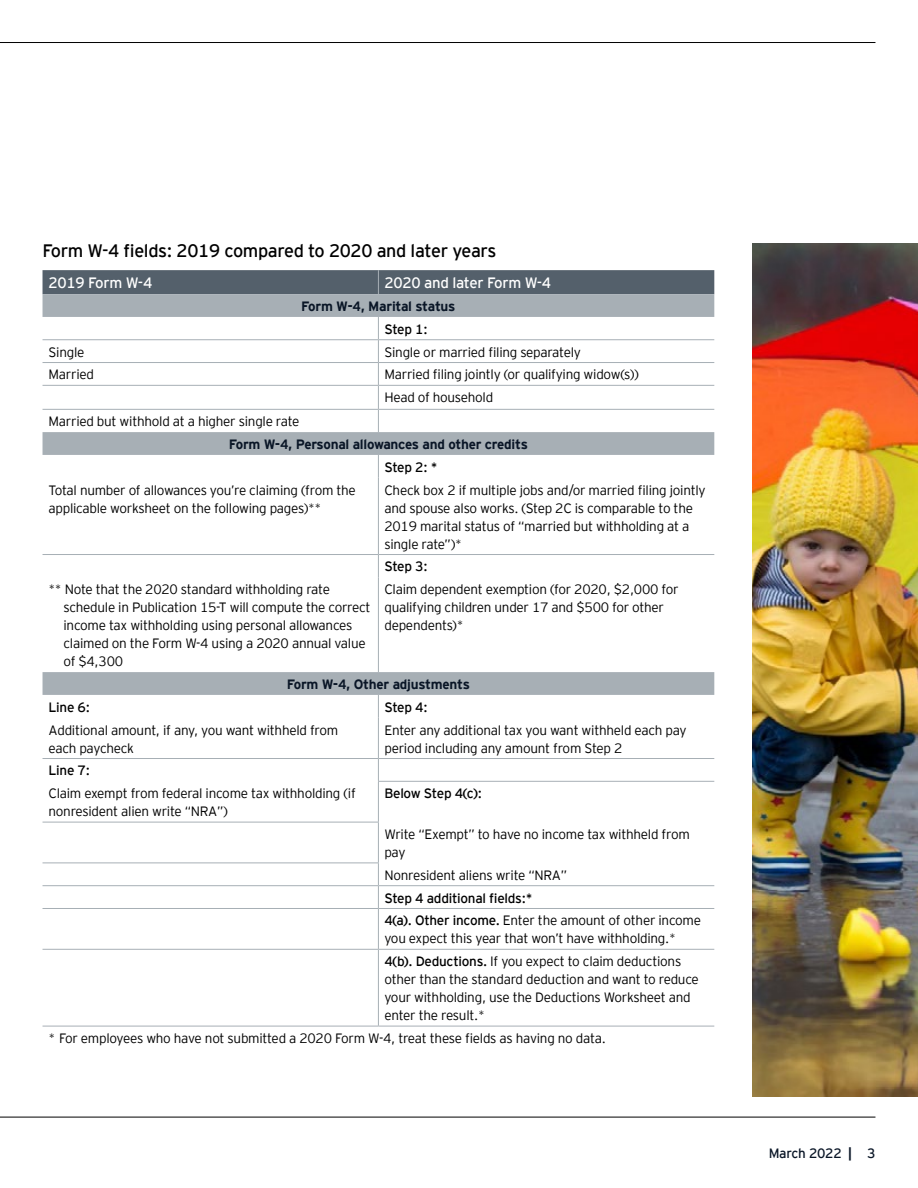
<style>
.page{position:relative;width:918px;height:1188px;background:#fff}
.page>*{position:absolute;margin:0;border:0;box-sizing:border-box;transform-origin:0 0}
.t1{font:18px "EY Interstate";letter-spacing:-.02em;color:#000}
.t2{font:15px "EY Interstate";letter-spacing:-.02em;color:#fff}
.t3{font:300 13.5px/18px "EY Interstate";letter-spacing:-.02em;color:#000}
.t4{font:13.5px/22.8px "EY Interstate";letter-spacing:-.02em;color:#000}
.t5{font:700 13.5px "EY Interstate";letter-spacing:-.02em;color:#0a1627}
.t6{font:13.5px "EY Interstate";letter-spacing:-.02em;color:#0a1627}
.s1{font-weight:300}
.s2{font-weight:400}
.s3{font-weight:700}
</style>
<div class="page">
<hr style="left:0;top:42px;width:875px;height:1px;background:#000">
<hr style="left:0;top:1117px;width:875px;height:1px;background:#000">
<svg style="left:43px;top:294px;width:671px;height:401px"></svg>
<div style="left:43px;top:270px;width:671px;height:24px;background:#54606b"></div>
<svg style="left:378px;top:317px;width:1px;height:115px"></svg>
<svg style="left:378px;top:455px;width:1px;height:23px"></svg>
<hr style="left:378px;top:478px;width:1px;height:76px;background:#a7afb5">
<svg style="left:378px;top:555px;width:1px;height:22px"></svg>
<hr style="left:378px;top:577px;width:1px;height:95px;background:#a7afb5">
<hr style="left:43px;top:339px;width:335px;height:1px;background:#a7afb5">
<hr style="left:378px;top:339px;width:336px;height:1px;background:#a7afb5">
<hr style="left:43px;top:362px;width:335px;height:1px;background:#a7afb5">
<hr style="left:378px;top:362px;width:336px;height:1px;background:#a7afb5">
<hr style="left:43px;top:385px;width:335px;height:1px;background:#a7afb5">
<hr style="left:378px;top:385px;width:336px;height:1px;background:#a7afb5">
<hr style="left:43px;top:409px;width:335px;height:1px;background:#a7afb5">
<hr style="left:378px;top:409px;width:336px;height:1px;background:#a7afb5">
<hr style="left:43px;top:554px;width:335px;height:1px;background:#a7afb5">
<hr style="left:378px;top:554px;width:336px;height:1px;background:#a7afb5">
<svg style="left:378px;top:695px;width:1px;height:23px"></svg>
<hr style="left:378px;top:718px;width:1px;height:40px;background:#a7afb5">
<svg style="left:378px;top:759px;width:1px;height:22px"></svg>
<hr style="left:378px;top:782px;width:1px;height:40px;background:#a7afb5">
<hr style="left:378px;top:822px;width:1px;height:41px;background:#a7afb5">
<svg style="left:378px;top:864px;width:1px;height:44px"></svg>
<hr style="left:378px;top:909px;width:1px;height:40px;background:#a7afb5">
<hr style="left:378px;top:950px;width:1px;height:76px;background:#a7afb5">
<hr style="left:43px;top:758px;width:335px;height:1px;background:#a7afb5">
<hr style="left:378px;top:758px;width:336px;height:1px;background:#a7afb5">
<hr style="left:378px;top:781px;width:336px;height:1px;background:#a7afb5">
<hr style="left:43px;top:822px;width:336px;height:1px;background:#a7afb5">
<hr style="left:43px;top:863px;width:336px;height:1px;background:#a7afb5">
<hr style="left:43px;top:885px;width:335px;height:1px;background:#a7afb5">
<hr style="left:378px;top:885px;width:336px;height:1px;background:#a7afb5">
<hr style="left:43px;top:908px;width:335px;height:1px;background:#a7afb5">
<hr style="left:378px;top:908px;width:336px;height:1px;background:#a7afb5">
<hr style="left:43px;top:949px;width:335px;height:1px;background:#a7afb5">
<hr style="left:378px;top:949px;width:336px;height:1px;background:#a7afb5">
<hr style="left:43px;top:1026px;width:335px;height:1px;background:#a7afb5">
<hr style="left:378px;top:1026px;width:336px;height:1px;background:#a7afb5">
<img style="left:753px;top:243px;width:165px;height:853px">
<h1 class="t1" style="left:43px;top:238px;width:455px">Form W-4 fields: 2019 compared to 2020 and later years</h1>
<p class="t2" style="left:49px;top:272px;width:105px">2019 Form W-4</p>
<p class="t2" style="left:384px;top:272px;width:168px">2020 and later Form W-4</p>
<p class="t5" style="left:301px;top:296px;width:156px">Form W-4, Marital status</p>
<p class="t4" style="left:384px;top:317px;width:45px">Step 1:</p>
<p class="t3" style="left:49px;top:342px;width:37px">Single</p>
<p class="t3" style="left:384px;top:342px;width:198px">Single or married filing separately</p>
<p class="t3" style="left:49px;top:365px;width:47px">Married</p>
<p class="t3" style="left:384px;top:362px;width:256px;line-height:22.8px">Married filing jointly (or qualifying widow(s))<br>Head of household</p>
<p class="t3" style="left:49px;top:412px;width:253px">Married but withhold at a higher single rate</p>
<p class="t5" style="left:229px;top:434px;width:301px">Form W-4, Personal allowances and other credits</p>
<p class="t4" style="left:384px;top:455px;width:55px">Step 2: *</p>
<p class="t3" style="left:49px;top:480px;width:309px">Total number of allowances you’re claiming (from the applicable worksheet on the following pages)**</p>
<p class="t3" style="left:384px;top:480px;width:323px">Check box 2 if multiple jobs and/or married filing jointly and spouse also works. (Step 2C is comparable to the 2019 marital status of “married but withholding at a single rate”)*</p>
<p class="t4" style="left:384px;top:554px;width:45px">Step 3:</p>
<p class="t3" style="left:64px;top:580px;width:309px;text-indent:-15px">** Note that the 2020 standard withholding rate schedule in Publication 15-T will compute the correct income tax withholding using personal allowances claimed on the Form W-4 using a 2020 annual value of $4,300</p>
<p class="t3" style="left:384px;top:580px;width:296px">Claim dependent exemption (for 2020, $2,000 for qualifying children under 17 and $500 for other dependents)*</p>
<p class="t5" style="left:287px;top:674px;width:185px">Form W-4, Other adjustments</p>
<p class="t4" style="left:49px;top:695px;width:43px">Line 6:</p>
<p class="t4" style="left:384px;top:695px;width:45px">Step 4:</p>
<p class="t3" style="left:49px;top:720px;width:291px">Additional amount, if any, you want withheld from each paycheck</p>
<p class="t3" style="left:384px;top:720px;width:304px">Enter any additional tax you want withheld each pay period including any amount from Step 2</p>
<p class="t4" style="left:49px;top:758px;width:43px">Line 7:</p>
<p class="t3" style="left:49px;top:784px;width:309px">Claim exempt from federal income tax withholding (if nonresident alien write “NRA”)</p>
<p class="t4" style="left:384px;top:781px;width:99px">Below Step 4(c):</p>
<p class="t3" style="left:384px;top:824px;width:307px">Write “Exempt” to have no income tax withheld from pay</p>
<p class="t3" style="left:384px;top:865px;width:184px">Nonresident aliens write “NRA”</p>
<p class="t4" style="left:384px;top:886px;width:318px">Step 4 additional fields:*<br>4(a). Other income. <span class="s1">Enter the amount of other income</span></p>
<p class="t3" style="left:384px;top:926px;width:298px;line-height:22.8px">you expect this year that won’t have withholding.*<br><span class="s2">4(b). Deductions.</span> If you expect to claim deductions</p>
<p class="t3" style="left:384px;top:970px;width:316px">other than the standard deduction and want to reduce your withholding, use the Deductions Worksheet and enter the result.*</p>
<p class="t3" style="left:49px;top:1028px;width:559px">* For employees who have not submitted a 2020 Form W-4, treat these fields as having no data.</p>
<p class="t6" style="left:769px;top:1144px;width:108px">March 2022 <span class="s3">|</span> 3</p>
</div>
